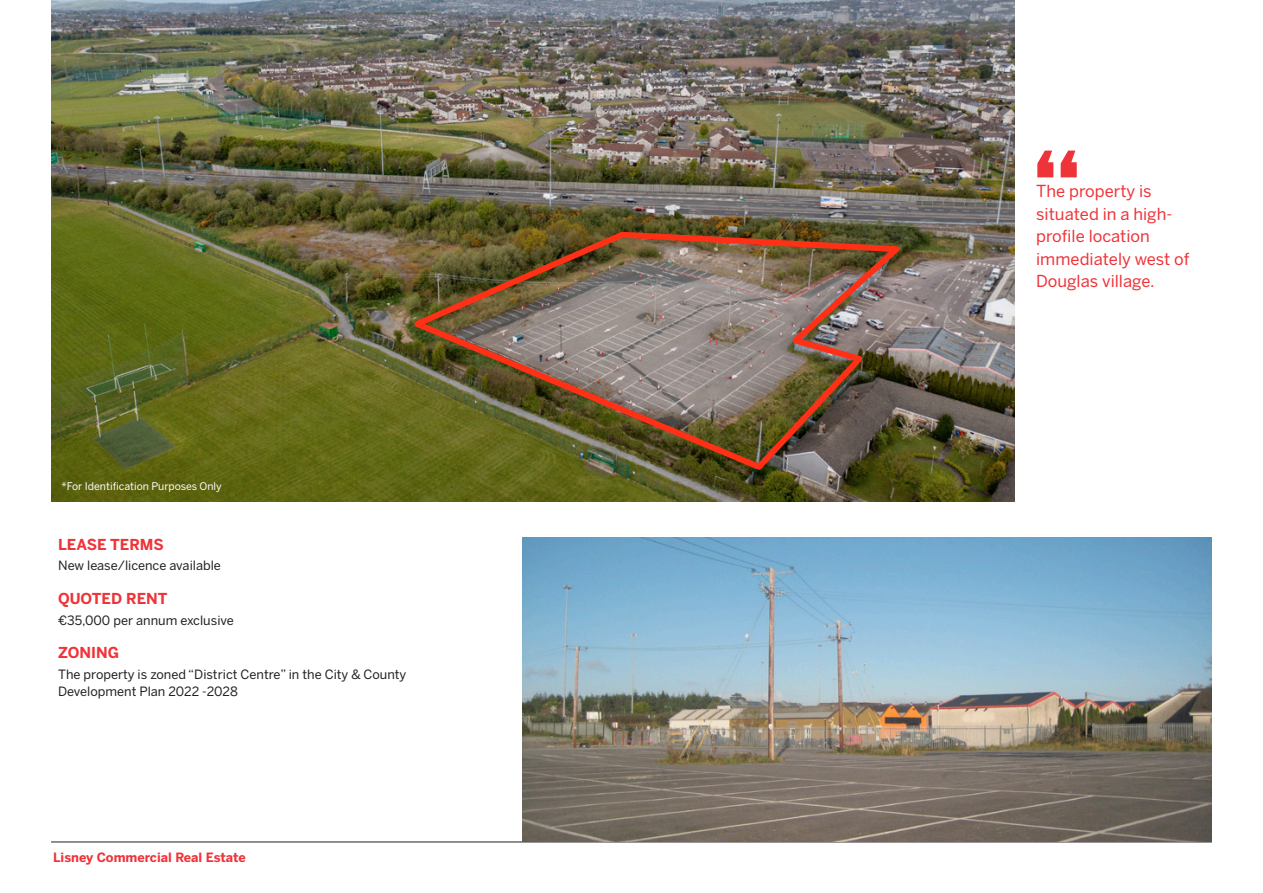
<style>
.page{position:relative;width:1263px;height:893px;background:#fff}
.page>*{position:absolute;margin:0;border:0;box-sizing:border-box;transform-origin:0 0}
.t1{font:700 97.5px "Benton Sans";color:#ee3339}
.t2{font:16.5px/22.5px "Benton Sans";color:#ee3339}
.t3{font:700 15px "Benton Sans";color:#ee3339}
.t4{font:12.75px/16.5px "Benton Sans";color:#231f20}
.t5{font:700 12.75px "Benton Sans";color:#ee3339}
.t6{font:10.5px "Benton Sans";color:#fff}
</style>
<div class="page">
<img style="left:51px;top:0;width:964px;height:502px">
<img style="left:402px;top:227px;width:509px;height:247px">
<hr style="left:51px;top:842px;width:1161px;height:1px;background:#231f20">
<img style="left:522px;top:538px;width:690px;height:304px">
<p class="t6" style="left:62px;top:480px;width:162px">*For Identification Purposes Only</p>
<p class="t3" style="left:58px;top:535px;width:107px">LEASE TERMS</p>
<p class="t4" style="left:58px;top:558px;width:164px">New lease/licence available</p>
<p class="t3" style="left:58px;top:589px;width:111px">QUOTED RENT</p>
<p class="t4" style="left:58px;top:612px;width:177px">€35,000 per annum exclusive</p>
<p class="t3" style="left:58px;top:643px;width:63px">ZONING</p>
<p class="t4" style="left:58px;top:666px;width:350px">The property is zoned “District Centre” in the City &amp; County<br>Development Plan 2022 -2028</p>
<p class="t5" style="left:53px;top:849px;width:194px">Lisney Commercial Real Estate</p>
<h1 class="t1" style="left:1032px;top:126px;width:52px">“</h1>
<p class="t2" style="left:1036px;top:180px;width:155px">The property is situated in a high&shy;profile location immediately west of<br>Douglas village.</p>
</div>
